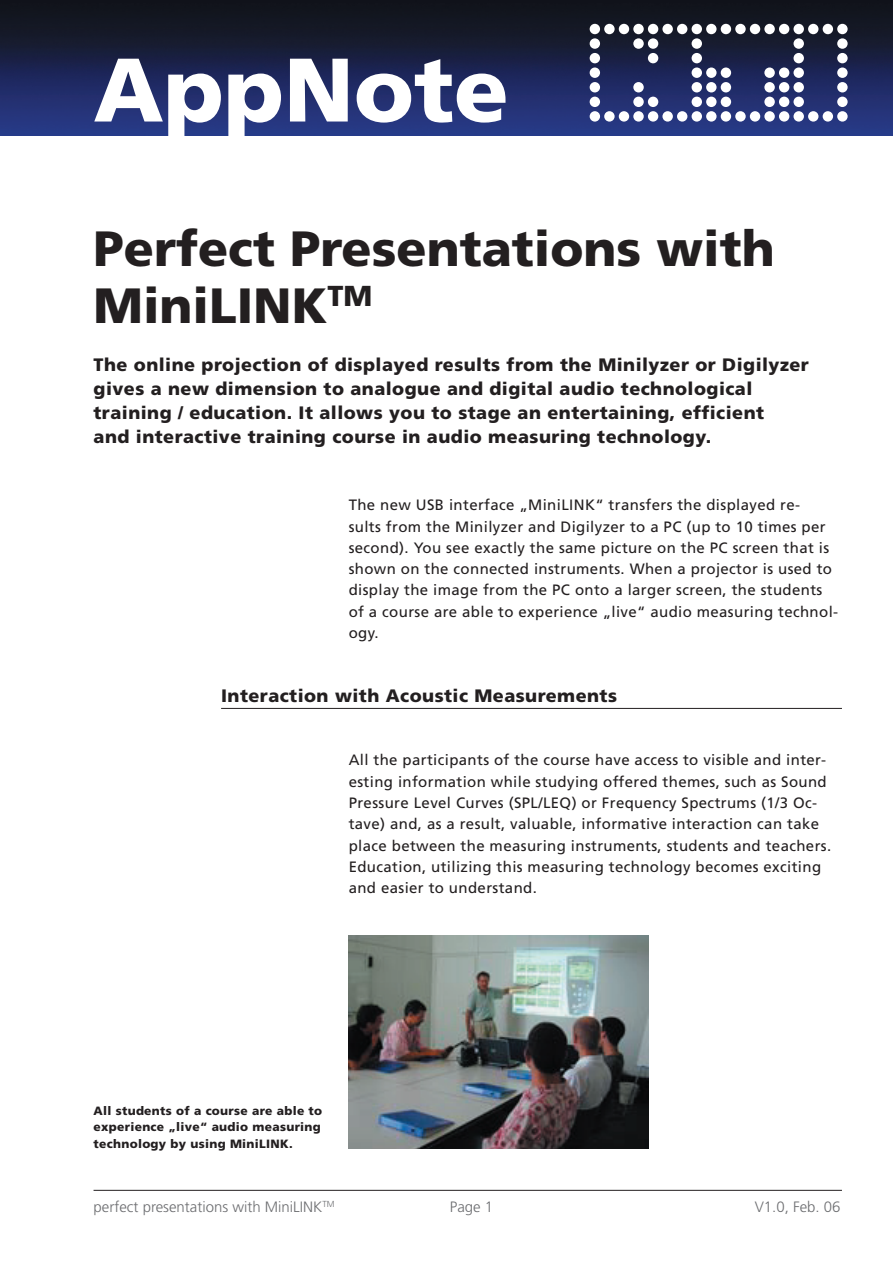
<style>
.page{position:relative;width:893px;height:1263px;background:#fff}
.page>*{position:absolute;margin:0;border:0;box-sizing:border-box;transform-origin:0 0}
.t1{font:900 90px "Frutiger LT Std";color:#fff}
.t2{font:900 49.5px/57px "Frutiger LT Std";color:#231f20}
._62_Einleitung_Stefan{font:900 18px/24px "Frutiger LT Std";letter-spacing:.025em;color:#231f20}
._20_Überschrift{font:900 18px "Frutiger LT Std";letter-spacing:.025em;color:#231f20}
._10_Fliesstext_Stefan{font:15px/21.3px "Frutiger LT Std";letter-spacing:.025em;color:#231f20}
._51_Fusszeile{font:300 15px "Frutiger LT Std";color:#6c6d70}
.t3{font:900 12px/16.5px "Frutiger LT Std";letter-spacing:.025em;color:#231f20;text-align:justify}
</style>
<div class="page">
<img style="left:0;top:0;width:893px;height:135px">
<div style="left:590px;top:24px;width:10px;height:10px;background:#fff;border-radius:50%"></div>
<div style="left:590px;top:38px;width:10px;height:11px;background:#fff;border-radius:50%"></div>
<div style="left:633px;top:38px;width:11px;height:11px;background:#fff;border-radius:50%"></div>
<div style="left:692px;top:38px;width:10px;height:11px;background:#fff;border-radius:50%"></div>
<div style="left:837px;top:38px;width:11px;height:11px;background:#fff;border-radius:50%"></div>
<div style="left:793px;top:38px;width:11px;height:11px;background:#fff;border-radius:50%"></div>
<div style="left:590px;top:53px;width:10px;height:10px;background:#fff;border-radius:50%"></div>
<div style="left:648px;top:38px;width:10px;height:11px;background:#fff;border-radius:50%"></div>
<div style="left:692px;top:53px;width:10px;height:10px;background:#fff;border-radius:50%"></div>
<div style="left:837px;top:53px;width:11px;height:10px;background:#fff;border-radius:50%"></div>
<div style="left:793px;top:53px;width:11px;height:10px;background:#fff;border-radius:50%"></div>
<div style="left:590px;top:67px;width:10px;height:11px;background:#fff;border-radius:50%"></div>
<div style="left:648px;top:53px;width:10px;height:10px;background:#fff;border-radius:50%"></div>
<div style="left:692px;top:67px;width:10px;height:11px;background:#fff;border-radius:50%"></div>
<div style="left:706px;top:67px;width:10px;height:11px;background:#fff;border-radius:50%"></div>
<div style="left:721px;top:67px;width:10px;height:11px;background:#fff;border-radius:50%"></div>
<div style="left:764px;top:67px;width:11px;height:11px;background:#fff;border-radius:50%"></div>
<div style="left:779px;top:67px;width:10px;height:11px;background:#fff;border-radius:50%"></div>
<div style="left:837px;top:67px;width:11px;height:11px;background:#fff;border-radius:50%"></div>
<div style="left:793px;top:67px;width:11px;height:11px;background:#fff;border-radius:50%"></div>
<div style="left:590px;top:82px;width:10px;height:10px;background:#fff;border-radius:50%"></div>
<div style="left:633px;top:82px;width:11px;height:10px;background:#fff;border-radius:50%"></div>
<div style="left:648px;top:97px;width:10px;height:10px;background:#fff;border-radius:50%"></div>
<div style="left:692px;top:82px;width:10px;height:10px;background:#fff;border-radius:50%"></div>
<div style="left:706px;top:82px;width:10px;height:10px;background:#fff;border-radius:50%"></div>
<div style="left:721px;top:82px;width:10px;height:10px;background:#fff;border-radius:50%"></div>
<div style="left:764px;top:82px;width:11px;height:10px;background:#fff;border-radius:50%"></div>
<div style="left:779px;top:82px;width:10px;height:10px;background:#fff;border-radius:50%"></div>
<div style="left:837px;top:82px;width:11px;height:10px;background:#fff;border-radius:50%"></div>
<div style="left:793px;top:82px;width:11px;height:10px;background:#fff;border-radius:50%"></div>
<div style="left:590px;top:97px;width:10px;height:10px;background:#fff;border-radius:50%"></div>
<div style="left:633px;top:97px;width:11px;height:10px;background:#fff;border-radius:50%"></div>
<div style="left:692px;top:97px;width:10px;height:10px;background:#fff;border-radius:50%"></div>
<div style="left:706px;top:97px;width:10px;height:10px;background:#fff;border-radius:50%"></div>
<div style="left:721px;top:97px;width:10px;height:10px;background:#fff;border-radius:50%"></div>
<div style="left:764px;top:97px;width:11px;height:10px;background:#fff;border-radius:50%"></div>
<div style="left:779px;top:97px;width:10px;height:10px;background:#fff;border-radius:50%"></div>
<div style="left:837px;top:97px;width:11px;height:10px;background:#fff;border-radius:50%"></div>
<div style="left:793px;top:97px;width:11px;height:10px;background:#fff;border-radius:50%"></div>
<div style="left:590px;top:111px;width:10px;height:11px;background:#fff;border-radius:50%"></div>
<div style="left:604px;top:24px;width:11px;height:10px;background:#fff;border-radius:50%"></div>
<div style="left:604px;top:111px;width:11px;height:11px;background:#fff;border-radius:50%"></div>
<div style="left:619px;top:24px;width:10px;height:10px;background:#fff;border-radius:50%"></div>
<div style="left:619px;top:111px;width:10px;height:11px;background:#fff;border-radius:50%"></div>
<div style="left:633px;top:24px;width:11px;height:10px;background:#fff;border-radius:50%"></div>
<div style="left:633px;top:111px;width:11px;height:11px;background:#fff;border-radius:50%"></div>
<div style="left:648px;top:24px;width:10px;height:10px;background:#fff;border-radius:50%"></div>
<div style="left:648px;top:111px;width:10px;height:11px;background:#fff;border-radius:50%"></div>
<div style="left:662px;top:24px;width:11px;height:10px;background:#fff;border-radius:50%"></div>
<div style="left:662px;top:111px;width:11px;height:11px;background:#fff;border-radius:50%"></div>
<div style="left:677px;top:24px;width:10px;height:10px;background:#fff;border-radius:50%"></div>
<div style="left:677px;top:111px;width:10px;height:11px;background:#fff;border-radius:50%"></div>
<div style="left:692px;top:24px;width:10px;height:10px;background:#fff;border-radius:50%"></div>
<div style="left:692px;top:111px;width:10px;height:11px;background:#fff;border-radius:50%"></div>
<div style="left:706px;top:24px;width:10px;height:10px;background:#fff;border-radius:50%"></div>
<div style="left:706px;top:111px;width:10px;height:11px;background:#fff;border-radius:50%"></div>
<div style="left:721px;top:24px;width:10px;height:10px;background:#fff;border-radius:50%"></div>
<div style="left:721px;top:111px;width:10px;height:11px;background:#fff;border-radius:50%"></div>
<div style="left:735px;top:24px;width:11px;height:10px;background:#fff;border-radius:50%"></div>
<div style="left:735px;top:111px;width:11px;height:11px;background:#fff;border-radius:50%"></div>
<div style="left:750px;top:24px;width:10px;height:10px;background:#fff;border-radius:50%"></div>
<div style="left:750px;top:111px;width:10px;height:11px;background:#fff;border-radius:50%"></div>
<div style="left:764px;top:24px;width:11px;height:10px;background:#fff;border-radius:50%"></div>
<div style="left:764px;top:111px;width:11px;height:11px;background:#fff;border-radius:50%"></div>
<div style="left:779px;top:24px;width:10px;height:10px;background:#fff;border-radius:50%"></div>
<div style="left:779px;top:111px;width:10px;height:11px;background:#fff;border-radius:50%"></div>
<div style="left:793px;top:24px;width:11px;height:10px;background:#fff;border-radius:50%"></div>
<div style="left:793px;top:111px;width:11px;height:11px;background:#fff;border-radius:50%"></div>
<div style="left:808px;top:24px;width:10px;height:10px;background:#fff;border-radius:50%"></div>
<div style="left:808px;top:111px;width:10px;height:11px;background:#fff;border-radius:50%"></div>
<div style="left:823px;top:24px;width:10px;height:10px;background:#fff;border-radius:50%"></div>
<div style="left:823px;top:111px;width:10px;height:11px;background:#fff;border-radius:50%"></div>
<div style="left:837px;top:24px;width:11px;height:10px;background:#fff;border-radius:50%"></div>
<div style="left:837px;top:111px;width:11px;height:11px;background:#fff;border-radius:50%"></div>
<hr style="left:94px;top:1190px;width:748px;height:1px;background:#231f20">
<hr style="left:221px;top:708px;width:621px;height:1px;background:#231f20">
<img style="left:349px;top:935px;width:300px;height:213px">
<p class="t1" style="left:94px;top:36px;width:417px">AppNote</p>
<p class="t2" style="left:94px;top:220px;width:683px">Perfect Presentations with<br>MiniLINK<sup>TM</sup></p>
<p class="_62_Einleitung_Stefan" style="left:94px;top:352px;width:717px">The online projection of displayed results from the Minilyzer or Digilyzer gives a new dimension to analogue and digital audio technological</p>
<p class="_62_Einleitung_Stefan" style="left:94px;top:400px;width:672px">training / education. It allows you to stage an entertaining, efficient</p>
<p class="_62_Einleitung_Stefan" style="left:94px;top:424px;width:619px">and interactive training course in audio measuring technology.</p>
<p class="_10_Fliesstext_Stefan" style="left:349px;top:494px;width:491px">The new USB interface „MiniLINK“ transfers the displayed re-<br>sults from the Minilyzer and Digilyzer to a PC (up to 10 times per second). You see exactly the same picture on the PC screen that is shown on the connected instruments. When a projector is used to display the image from the PC onto a larger screen, the students of a course are able to experience „live“ audio measuring technol&shy;ogy.</p>
<p class="_20_Überschrift" style="left:221px;top:684px;width:397px">Interaction with Acoustic Measurements</p>
<p class="_10_Fliesstext_Stefan" style="left:349px;top:750px;width:484px">All the participants of the course have access to visible and inter&shy;esting information while studying offered themes, such as Sound Pressure Level Curves (SPL/LEQ) or Frequency Spectrums (1/3 Oc&shy;tave) and, as a result, valuable, informative interaction can take place between the measuring instruments, students and teachers.<br>Education, utilizing this measuring technology becomes exciting and easier to understand.</p>
<p class="t3" style="left:94px;top:1102px;width:230px">All students of a course are able to experience „live“ audio measuring technology by using MiniLINK.</p>
<p class="_51_Fusszeile" style="left:94px;top:1198px;width:243px">perfect presentations with MiniLINK<sup>TM</sup></p>
<p class="_51_Fusszeile" style="left:450px;top:1198px;width:45px">Page 1</p>
<p class="_51_Fusszeile" style="left:755px;top:1198px;width:87px">V1.0, Feb. 06</p>
</div>
